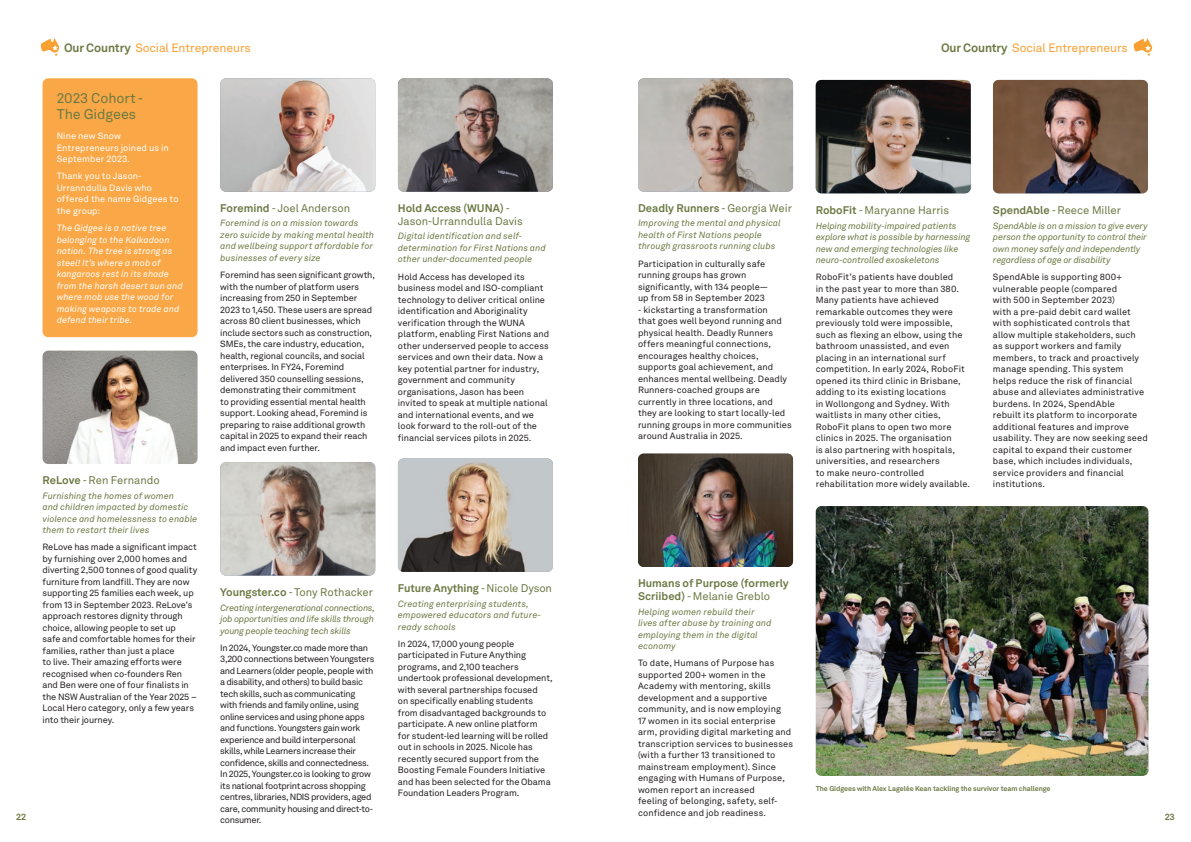
<style>
.page{position:relative;width:1191px;height:842px;background:#fff}
.page>*{position:absolute;margin:0;border:0;box-sizing:border-box;transform-origin:0 0}
.t1{font:14px/16px "Akkurat LL";letter-spacing:-.005em;color:#6c7943}
.t2{font:12px "Akkurat LL";letter-spacing:-.01em;color:#f9a032}
.t3{font:11px/13px "Akkurat LL";color:#6c7943}
.t4{font:700 11px/13px "Akkurat LL";color:#6c7943}
.t5{font:9px/11.5px "Akkurat LL";color:#231f20}
.t6{font:italic 9px/11.5px "Akkurat LL";letter-spacing:.01em;color:#6c7943}
.t7{font:9px/11.5px "Akkurat LL";letter-spacing:-.035em;color:#231f20}
.t8{font:italic 9px/11.5px "Akkurat LL";letter-spacing:.01em;color:#fff}
.t9{font:italic 9px/11.5px "Akkurat LL";letter-spacing:-.01em;color:#6c7943}
.t10{font:9px/11.5px "Akkurat LL";letter-spacing:.01em;color:#fff}
.t11{font:700 9px "Akkurat LL";color:#6c7943}
.t12{font:700 7px "Akkurat LL";letter-spacing:-.005em;color:#6c7943}
.s1{font-weight:700;color:#6c7943}
.s2{font-weight:700}
.s3{font-weight:400}
</style>
<div class="page">
<img style="left:1133px;top:38px;width:19px;height:18px">
<img style="left:41px;top:38px;width:18px;height:18px">
<img style="left:638px;top:454px;width:155px;height:113px">
<img style="left:638px;top:78px;width:155px;height:114px">
<img style="left:220px;top:78px;width:155px;height:114px">
<img style="left:398px;top:458px;width:155px;height:114px">
<img style="left:398px;top:78px;width:155px;height:114px">
<img style="left:815px;top:80px;width:155px;height:113px">
<img style="left:993px;top:80px;width:155px;height:113px">
<img style="left:220px;top:462px;width:155px;height:113px">
<img style="left:43px;top:351px;width:154px;height:113px">
<img style="left:815px;top:506px;width:333px;height:270px">
<div style="left:43px;top:78px;width:154px;height:259px;background:#faa847;border-radius:6px"></div>
<h2 class="t2" style="left:64px;top:39px;width:188px"><span class="s1">Our Country</span> Social Entrepreneurs</h2>
<h2 class="t2" style="left:941px;top:39px;width:188px"><span class="s1">Our Country</span> Social Entrepreneurs</h2>
<h1 class="t1" style="left:57px;top:90px;width:88px">2023 Cohort -<br>The Gidgees</h1>
<p class="t10" style="left:57px;top:130px;width:114px">Nine new Snow<br>Entrepreneurs joined us in<br>September 2023.</p>
<p class="t10" style="left:57px;top:170px;width:123px">Thank you to Jason-<br>Urranndulla Davis who offered the name Gidgees to the group:</p>
<p class="t8" style="left:57px;top:222px;width:127px">The Gidgee is a native tree belonging to the Kalkadoon nation. The tree is strong as steel! It’s where a mob of kangaroos rest in its shade from the harsh desert sun and where mob use the wood for making weapons to trade and defend their tribe.</p>
<p class="t3" style="left:398px;top:201px;width:126px"><span class="s2">Hold Access (WUNA)</span> -<br>Jason-Urranndulla Davis</p>
<p class="t6" style="left:398px;top:230px;width:149px">Digital identification and self&shy;determination for First Nations and other under-documented people</p>
<p class="t5" style="left:398px;top:270px;width:153px">Hold Access has developed its business model and ISO-compliant technology to deliver critical online identification and Aboriginality verification through the WUNA platform, enabling First Nations and other underserved people to access services and own their data. Now a key potential partner for industry, government and community organisations, Jason has been invited to speak at multiple national and international events, and we look forward to the roll-out of the financial services pilots in 2025.</p>
<p class="t3" style="left:220px;top:201px;width:131px"><span class="s2">Foremind</span> - Joel Anderson</p>
<p class="t6" style="left:220px;top:217px;width:155px">Foremind is on a mission towards zero suicide by making mental health and wellbeing support affordable for businesses of every size</p>
<p class="t5" style="left:220px;top:269px;width:156px">Foremind has seen significant growth, with the number of platform users increasing from 250 in September 2023 to 1,450. These users are spread across 80 client businesses, which include sectors such as construction, SMEs, the care industry, education, health, regional councils, and social enterprises. In FY24, Foremind delivered 350 counselling sessions, demonstrating their commitment<br>to providing essential mental health support. Looking ahead, Foremind is preparing to raise additional growth capital in 2025 to expand their reach and impact even further.</p>
<p class="t4" style="left:638px;top:201px;width:155px">Deadly Runners <span class="s3">- Georgia Weir</span></p>
<p class="t6" style="left:638px;top:217px;width:144px">Improving the mental and physical health of First Nations people through grassroots running clubs</p>
<p class="t5" style="left:638px;top:257px;width:131px">Participation in culturally safe running groups has grown significantly, with 134 people— up from 58 in September 2023</p>
<p class="t5" style="left:638px;top:303px;width:155px">- kickstarting a transformation<br>that goes well beyond running and physical health. Deadly Runners offers meaningful connections, encourages healthy choices, supports goal achievement, and enhances mental wellbeing. Deadly<br>Runners-coached groups are currently in three locations, and they are looking to start locally-led running groups in more communities around Australia in 2025.</p>
<p class="t3" style="left:815px;top:203px;width:135px"><span class="s2">RoboFit</span> - Maryanne Harris</p>
<p class="t6" style="left:815px;top:219px;width:156px">Helping mobility-impaired patients explore what is possible by harnessing new and emerging technologies like neuro-controlled exoskeletons</p>
<p class="t5" style="left:815px;top:271px;width:156px">RoboFit’s patients have doubled<br>in the past year to more than 380.<br>Many patients have achieved remarkable outcomes they were previously told were impossible, such as flexing an elbow, using the bathroom unassisted, and even placing in an international surf competition. In early 2024, RoboFit opened its third clinic in Brisbane, adding to its existing locations<br>in Wollongong and Sydney. With waitlists in many other cities,<br>RoboFit plans to open two more clinics in 2025. The organisation<br>is also partnering with hospitals, universities, and researchers<br>to make neuro-controlled rehabilitation more widely available.</p>
<p class="t3" style="left:993px;top:203px;width:130px"><span class="s2">SpendAble</span> - Reece Miller</p>
<p class="t9" style="left:993px;top:219px;width:156px">SpendAble is on a mission to give every person the opportunity to control their own money safely and independently regardless of age or disability</p>
<p class="t5" style="left:993px;top:271px;width:156px">SpendAble is supporting 800+ vulnerable people (compared<br>with 500 in September 2023)<br>with a pre-paid debit card wallet with sophisticated controls that allow multiple stakeholders, such as support workers and family members, to track and proactively manage spending. This system helps reduce the risk of financial abuse and alleviates administrative burdens. In 2024, SpendAble<br>rebuilt its platform to incorporate additional features and improve usability. They are now seeking seed capital to expand their customer base, which includes individuals, service providers and financial institutions.</p>
<p class="t3" style="left:43px;top:473px;width:119px"><span class="s2">ReLove</span> - Ren Fernando</p>
<p class="t6" style="left:43px;top:489px;width:156px">Furnishing the homes of women<br>and children impacted by domestic violence and homelessness to enable them to restart their lives</p>
<p class="t5" style="left:43px;top:541px;width:156px">ReLove has made a significant impact by furnishing over 2,000 homes and diverting 2,500 tonnes of good quality furniture from landfill. They are now supporting 25 families each week, up from 13 in September 2023. ReLove's approach restores dignity through choice, allowing people to set up<br>safe and comfortable homes for their families, rather than just a place<br>to live. Their amazing efforts were recognised when co-founders Ren and Ben were one of four finalists in the NSW Australian of the Year 2025 – Local Hero category, only a few years into their journey.</p>
<p class="t4" style="left:638px;top:576px;width:152px">Humans of Purpose (formerly<br>Scriibed) <span class="s3">- Melanie Greblo</span></p>
<p class="t6" style="left:638px;top:605px;width:135px">Helping women rebuild their lives after abuse by training and employing them in the digital economy</p>
<p class="t5" style="left:638px;top:657px;width:156px">To date, Humans of Purpose has supported 200+ women in the<br>Academy with mentoring, skills development and a supportive community, and is now employing<br>17 women in its social enterprise arm, providing digital marketing and transcription services to businesses (with a further 13 transitioned to mainstream employment). Since engaging with Humans of Purpose, women report an increased<br>feeling of belonging, safety, self&shy;confidence and job readiness.</p>
<p class="t4" style="left:398px;top:581px;width:156px">Future Anything <span class="s3">- Nicole Dyson</span></p>
<p class="t6" style="left:398px;top:597px;width:144px">Creating enterprising students, empowered educators and future&shy;ready schools</p>
<p class="t5" style="left:398px;top:637px;width:156px">In 2024, 17,000 young people participated in Future Anything programs, and 2,100 teachers undertook professional development, with several partnerships focused<br>on specifically enabling students from disadvantaged backgrounds to participate. A new online platform<br>for student-led learning will be rolled out in schools in 2025. Nicole has recently secured support from the Boosting Female Founders Initiative and has been selected for the Obama Foundation Leaders Program.</p>
<p class="t3" style="left:220px;top:585px;width:154px"><span class="s2">Youngster.co</span> - Tony Rothacker</p>
<p class="t6" style="left:220px;top:601px;width:156px;text-align:justify">Creating intergenerational connections, job opportunities and life skills through young people teaching tech skills</p>
<p class="t7" style="left:220px;top:641px;width:156px">In 2024, Youngster.co made more than 3,200 connections between Youngsters and Learners (older people, people with a disability, and others) to build basic tech skills, such as communicating with friends and family online, using online services and using phone apps and functions. Youngsters gain work experience and build interpersonal skills, while Learners increase their confidence, skills and connectedness.<br>In 2025, Youngster.co is looking to grow its national footprint across shopping centres, libraries, NDIS providers, aged care, community housing and direct-to&shy;consumer.</p>
<p class="t12" style="left:815px;top:783px;width:236px">The Gidgees with Alex Lagelée Kean tackling the survivor team challenge</p>
<p class="t11" style="left:16px;top:810px;width:11px">22</p>
<p class="t11" style="left:1164px;top:810px;width:12px">23</p>
</div>
